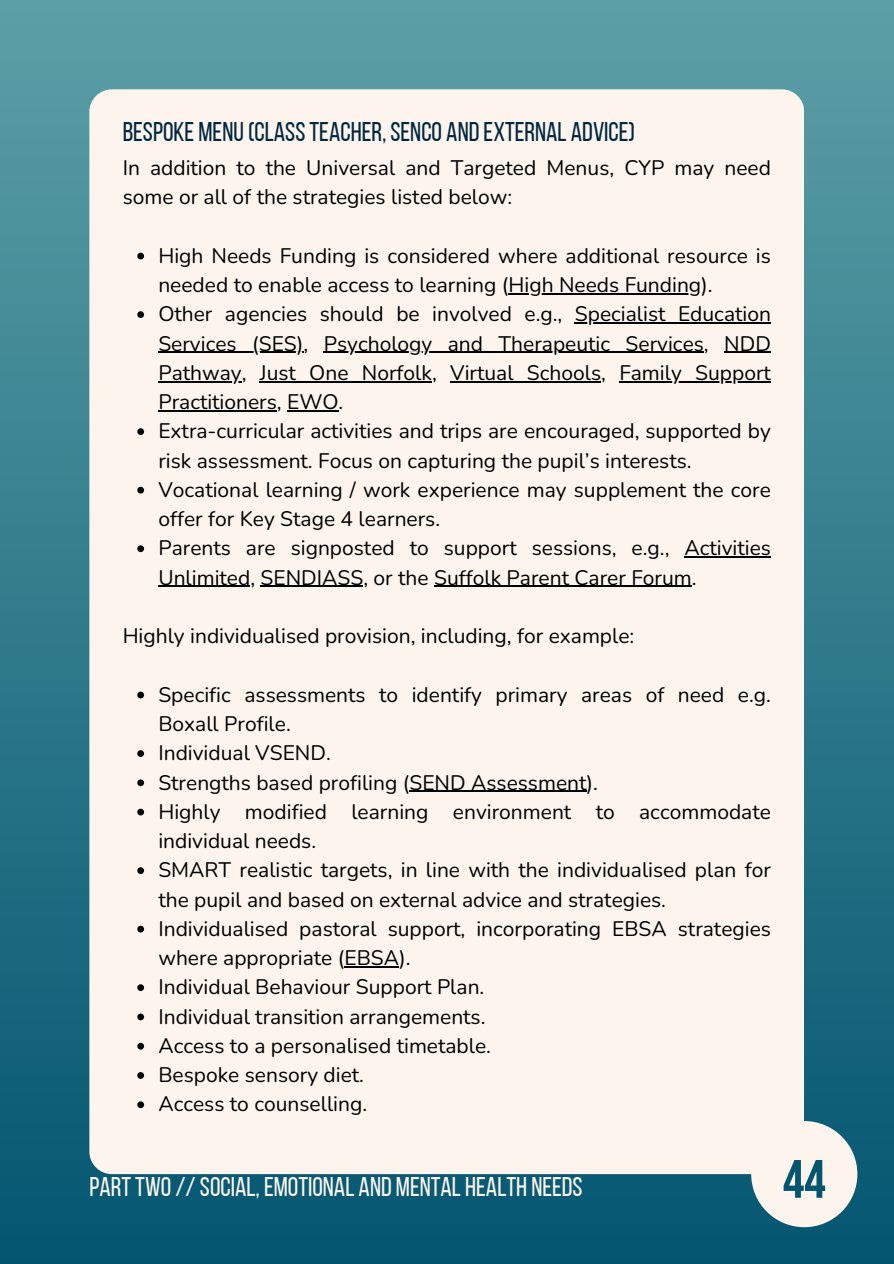
<style>
.page{position:relative;width:894px;height:1264px;background:#fff}
.page>*{position:absolute;margin:0;border:0;box-sizing:border-box;transform-origin:0 0}
.t1{font:700 54px "Bebas Neue";color:#035570}
.t2{font:27px "Bebas Neue";color:#002740}
.t3{font:27px "Bebas Neue";color:#fdf5ed}
.t4{font:21px/29.2px "Nunito";color:#000}
</style>
<div class="page">
<div style="left:0;top:0;width:893px;height:1263px;background:linear-gradient(to bottom,#5c9fa6,#045670)"></div>
<div style="left:89px;top:89px;width:715px;height:1085px;background:#fdf5ed;border-radius:22px"></div>
<div style="left:751px;top:1120px;width:106px;height:107px;background:#fdf5ed;border-radius:50%"></div>
<svg style="left:137px;top:253px;width:7px;height:6px"></svg>
<hr style="left:508px;top:293px;width:193px;height:1px;background:#000">
<svg style="left:137px;top:311px;width:7px;height:7px"></svg>
<hr style="left:574px;top:322px;width:196px;height:1px;background:#000">
<hr style="left:158px;top:352px;width:145px;height:1px;background:#000">
<hr style="left:324px;top:352px;width:379px;height:1px;background:#000">
<hr style="left:724px;top:352px;width:46px;height:1px;background:#000">
<hr style="left:158px;top:381px;width:84px;height:1px;background:#000">
<hr style="left:260px;top:381px;width:172px;height:1px;background:#000">
<hr style="left:450px;top:381px;width:151px;height:1px;background:#000">
<hr style="left:619px;top:381px;width:151px;height:1px;background:#000">
<hr style="left:158px;top:410px;width:119px;height:1px;background:#000">
<hr style="left:287px;top:410px;width:51px;height:1px;background:#000">
<svg style="left:137px;top:428px;width:7px;height:7px"></svg>
<svg style="left:137px;top:487px;width:7px;height:6px"></svg>
<svg style="left:137px;top:545px;width:7px;height:7px"></svg>
<hr style="left:684px;top:556px;width:86px;height:1px;background:#000">
<hr style="left:158px;top:586px;width:92px;height:1px;background:#000">
<hr style="left:260px;top:586px;width:103px;height:1px;background:#000">
<hr style="left:434px;top:586px;width:257px;height:1px;background:#000">
<svg style="left:137px;top:691px;width:7px;height:7px"></svg>
<svg style="left:137px;top:750px;width:7px;height:7px"></svg>
<svg style="left:137px;top:779px;width:7px;height:7px"></svg>
<hr style="left:409px;top:790px;width:177px;height:1px;background:#000">
<svg style="left:137px;top:808px;width:7px;height:7px"></svg>
<svg style="left:137px;top:867px;width:7px;height:7px"></svg>
<svg style="left:137px;top:925px;width:7px;height:7px"></svg>
<hr style="left:344px;top:966px;width:55px;height:1px;background:#000">
<svg style="left:137px;top:984px;width:7px;height:7px"></svg>
<svg style="left:137px;top:1013px;width:7px;height:7px"></svg>
<svg style="left:137px;top:1042px;width:7px;height:7px"></svg>
<svg style="left:137px;top:1072px;width:7px;height:6px"></svg>
<svg style="left:137px;top:1101px;width:7px;height:7px"></svg>
<p class="t2" style="left:123px;top:121px;width:513px">BESPOKE MENU(CLASSTEACHER, SENCO ANDEXTERNAL ADVICE)</p>
<p class="t4" style="left:123px;top:153px;width:649px">In addition to the Universal and Targeted Menus, CYP may need some or all of the strategies listed below:</p>
<p class="t4" style="left:158px;top:241px;width:614px">High Needs Funding is considered where additional resource is needed to enable access to learning (High Needs Funding).</p>
<p class="t4" style="left:158px;top:300px;width:405px">Other agencies should be involved e.g.,</p>
<p class="t4" style="left:574px;top:300px;width:197px">Specialist Education</p>
<p class="t4" style="left:158px;top:329px;width:151px">Services (SES),</p>
<p class="t4" style="left:324px;top:329px;width:448px">Psychology and Therapeutic Services, NDD</p>
<p class="t4" style="left:158px;top:358px;width:449px">Pathway, Just One Norfolk, Virtual Schools,</p>
<p class="t4" style="left:619px;top:358px;width:153px">Family Support</p>
<p class="t4" style="left:158px;top:387px;width:614px">Practitioners, EWO.<br>Extra-curricular activities and trips are encouraged, supported by risk assessment. Focus on capturing the pupil’s interests.<br>Vocational learning / work experience may supplement the core offer for Key Stage 4 learners.<br>Parents are signposted to support sessions, e.g., Activities Unlimited, SENDIASS, or the Suffolk Parent Carer Forum.</p>
<p class="t4" style="left:123px;top:621px;width:513px">Highly individualised provision, including, for example:</p>
<p class="t4" style="left:158px;top:680px;width:614px">Specific assessments to identify primary areas of need e.g.<br>Boxall Profile.</p>
<p class="t4" style="left:158px;top:738px;width:174px">Individual VSEND.</p>
<p class="t4" style="left:158px;top:768px;width:441px">Strengths based profiling (SEND Assessment).</p>
<p class="t4" style="left:158px;top:797px;width:614px">Highly modified learning environment to accommodate individual needs.</p>
<p class="t4" style="left:158px;top:855px;width:614px">SMART realistic targets, in line with the individualised plan for the pupil and based on external advice and strategies.</p>
<p class="t4" style="left:158px;top:914px;width:614px">Individualised pastoral support, incorporating EBSA strategies where appropriate (EBSA).</p>
<p class="t4" style="left:158px;top:972px;width:327px">Individual Behaviour Support Plan.</p>
<p class="t4" style="left:158px;top:1002px;width:328px">Individual transition arrangements.</p>
<p class="t4" style="left:158px;top:1031px;width:334px">Access to a personalised timetable.</p>
<h1 class="t4" style="left:158px;top:1060px;width:210px">Bespoke sensory diet.<br>Access to counselling.</h1>
<p class="t3" style="left:89px;top:1175px;width:494px">PARTTWO//SOCIAL, EMOTIONAL AND MENTAL HEALTH NEEDS</p>
<p class="t1" style="left:782px;top:1157px;width:44px">44</p>
</div>
